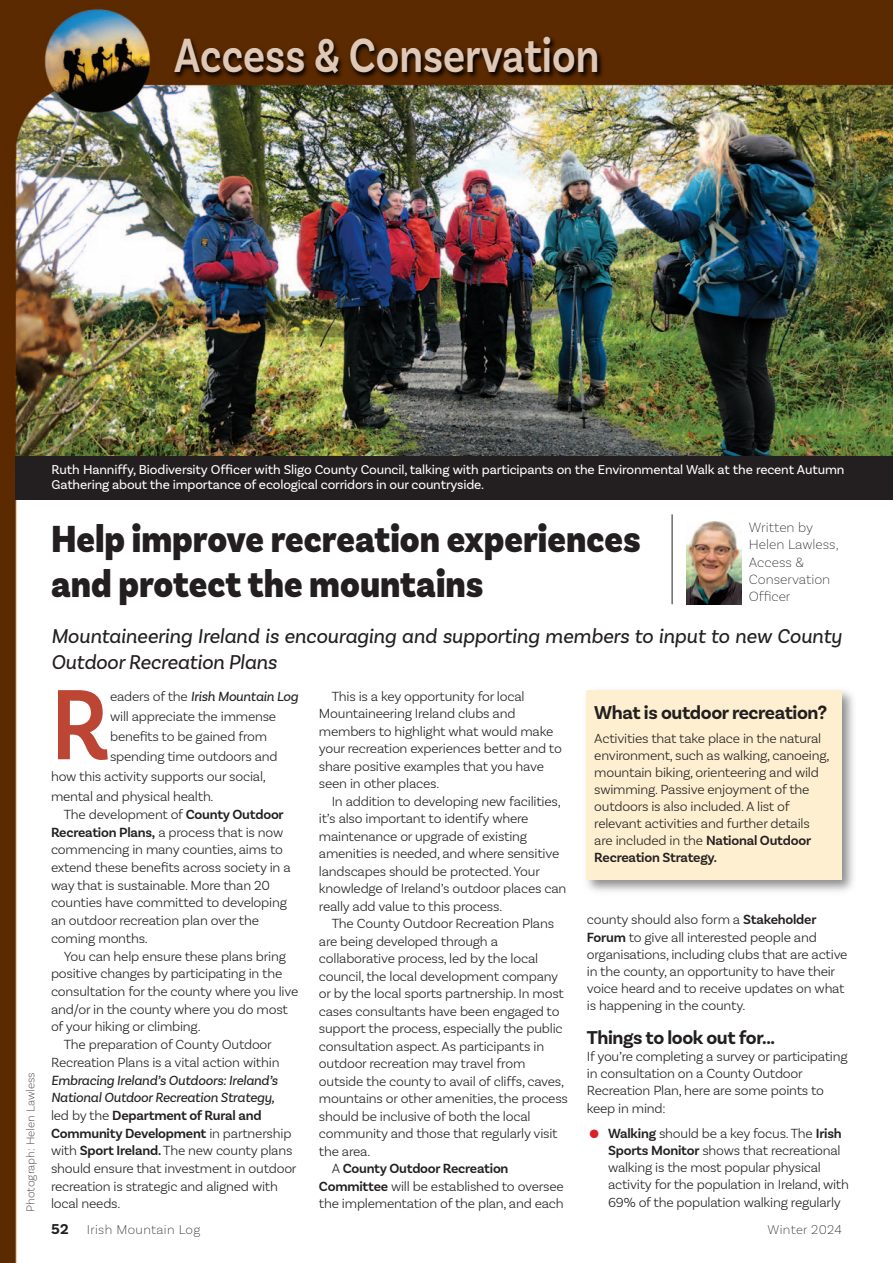
<style>
.page{position:relative;width:893px;height:1263px;background:#fff}
.page>*{position:absolute;margin:0;border:0;box-sizing:border-box;transform-origin:0 0}
.t1{font:600 104.7px "Basic Sans";color:#bc4633;scale:.9 1}
.t2{font:600 50.4px "Basic Sans";color:#e0c8b7;scale:.83 1}
.t3{font:900 39.6px/45px "Basic Sans";color:#231f20;scale:.91 1}
.t4{font:italic 21px/25.5px "Basic Sans";letter-spacing:-.01em;color:#231f20}
.t5{font:700 19.5px "Basic Sans";letter-spacing:-.02em;color:#231f20}
.t6{font:700 15px "Basic Sans";color:#231f20}
.t7{font:200 14.25px/17.2px "Basic Sans";color:#231f20}
.t8{font:300 13.95px/17.5px "Basic Sans";letter-spacing:-.015em;color:#231f20}
.t9{font:italic 13.95px "Basic Sans";letter-spacing:-.015em;color:#231f20}
.t10{font:13.5px/15px "Basic Sans";letter-spacing:-.01em;color:#fff}
.t11{font:200 13.5px "Basic Sans";letter-spacing:.025em;color:#231f20}
.t12{font:200 12px "Basic Sans";color:#231f20}
.s1{font-weight:300;font-style:normal}
.s2{font-weight:600}
.s3{font-weight:400;font-style:italic}
.s4{font-weight:400;font-size:42px;color:#da2128}
</style>
<div class="page">
<img style="left:0;top:0;width:893px;height:1263px">
<img style="left:686px;top:521px;width:55px;height:83px">
<hr style="left:672px;top:514px;width:1px;height:90px;background:#231f20">
<img style="left:147px;top:24px;width:497px;height:81px">
<div style="left:16px;top:456px;width:877px;height:43px;background:#231f20"></div>
<div style="left:587px;top:914px;width:263px;height:298px;background:#fff"></div>
<img style="left:580px;top:683px;width:280px;height:216px">
<div style="left:587px;top:690px;width:255px;height:190px;background:#feefd0"></div>
<p class="t2" style="left:174px;top:36px;width:514px">Access &amp; Conservation</p>
<p class="t12" style="left:23px;top:1212px;width:141px;rotate:-90deg">Photograph: Helen Lawless</p>
<p class="t10" style="left:52px;top:463px;width:794px">Ruth Hanniffy, Biodiversity Officer with Sligo County Council, talking with participants on the Environmental Walk at the recent Autumn<br>Gathering about the importance of ecological corridors in our countryside.</p>
<p class="t3" style="left:51px;top:516px;width:650px">Help improve recreation experiences and protect the mountains</p>
<p class="t7" style="left:749px;top:519px;width:66px">Written by</p>
<p class="t7" style="left:749px;top:536px;width:91px">Helen Lawless,</p>
<p class="t7" style="left:749px;top:553px;width:83px">Access &amp;<br>Conservation<br>Officer</p>
<p class="t4" style="left:51px;top:625px;width:792px">Mountaineering Ireland is encouraging and supporting members to input to new County<br>Outdoor Recreation Plans</p>
<p class="t1" style="left:51px;top:685px;width:66px">R</p>
<p class="t9" style="left:110px;top:691px;width:190px"><span class="s1">eaders of the</span> Irish Mountain Log</p>
<p class="t8" style="left:110px;top:709px;width:168px">will appreciate the immense</p>
<p class="t8" style="left:110px;top:729px;width:159px">benefits to be gained from</p>
<p class="t8" style="left:110px;top:749px;width:169px">spending time outdoors and</p>
<p class="t8" style="left:51px;top:769px;width:216px">how this activity supports our social,</p>
<p class="t8" style="left:51px;top:789px;width:164px">mental and physical health.</p>
<p class="t8" style="left:51px;top:807px;width:241px;text-indent:13px">The development of <span class="s2">County Outdoor Recreation Plans,</span> a process that is now commencing in many counties, aims to extend these benefits across society in a way that is sustainable. More than 20 counties have committed to developing an outdoor recreation plan over the coming months.</p>
<p class="t8" style="left:51px;top:948px;width:249px;text-indent:13px">You can help ensure these plans bring positive changes by participating in the consultation for the county where you live and/or in the county where you do most of your hiking or climbing.</p>
<p class="t8" style="left:51px;top:1037px;width:247px;text-indent:13px">The preparation of County Outdoor Recreation Plans is a vital action within <span class="s3">Embracing Ireland’s Outdoors: Ireland’s National Outdoor Recreation Strategy,<br></span>led by the <span class="s2">Department of Rural and Community Development</span> in partnership with <span class="s2">Sport Ireland.</span> The new county plans should ensure that investment in outdoor recreation is strategic and aligned with local needs.</p>
<p class="t8" style="left:319px;top:688px;width:244px;text-indent:13px">This is a key opportunity for local Mountaineering Ireland clubs and members to highlight what would make your recreation experiences better and to share positive examples that you have seen in other places.</p>
<p class="t8" style="left:319px;top:793px;width:249px;text-indent:13px">In addition to developing new facilities, it’s also important to identify where maintenance or upgrade of existing amenities is needed, and where sensitive landscapes should be protected. Your knowledge of Ireland’s outdoor places can really add value to this process.</p>
<p class="t8" style="left:319px;top:916px;width:251px;text-indent:13px">The County Outdoor Recreation Plans are being developed through a collaborative process, led by the local council, the local development company or by the local sports partnership. In most cases consultants have been engaged to support the process, especially the public consultation aspect. As participants in outdoor recreation may travel from outside the county to avail of cliffs, caves, mountains or other amenities, the process should be inclusive of both the local community and those that regularly visit the area.</p>
<p class="t8" style="left:319px;top:1161px;width:246px;text-indent:13px">A <span class="s2">County Outdoor Recreation<br>Committee</span> will be established to oversee the implementation of the plan, and each</p>
<p class="t5" style="left:594px;top:705px;width:234px">What is outdoor recreation?</p>
<p class="t8" style="left:594px;top:730px;width:237px;line-height:17.1px">Activities that take place in the natural environment, such as walking, canoeing, mountain biking, orienteering and wild swimming. Passive enjoyment of the outdoors is also included. A list of relevant activities and further details are included in the <span class="s2">National Outdoor Recreation Strategy.</span></p>
<p class="t8" style="left:587px;top:912px;width:262px;line-height:17.1px">county should also form a <span class="s2">Stakeholder Forum</span> to give all interested people and organisations, including clubs that are active in the county, an opportunity to have their voice heard and to receive updates on what is happening in the county.</p>
<p class="t5" style="left:587px;top:1030px;width:190px">Things to look out for...</p>
<p class="t8" style="left:587px;top:1049px;width:262px;line-height:17.1px">If you’re completing a survey or participating in consultation on a County Outdoor Recreation Plan, here are some points to keep in mind:</p>
<p class="t8" style="left:608px;top:1126px;width:242px;line-height:17.1px;text-indent:-21px"><span class="s4">•</span> <span class="s2">Walking</span> should be a key focus. The <span class="s2">Irish Sports Monitor</span> shows that recreational walking is the most popular physical activity for the population in Ireland, with 69% of the population walking regularly</p>
<p class="t6" style="left:51px;top:1223px;width:19px">52</p>
<p class="t11" style="left:87px;top:1221px;width:115px">Irish Mountain Log</p>
<p class="t11" style="left:767px;top:1221px;width:76px">Winter 2024</p>
</div>
